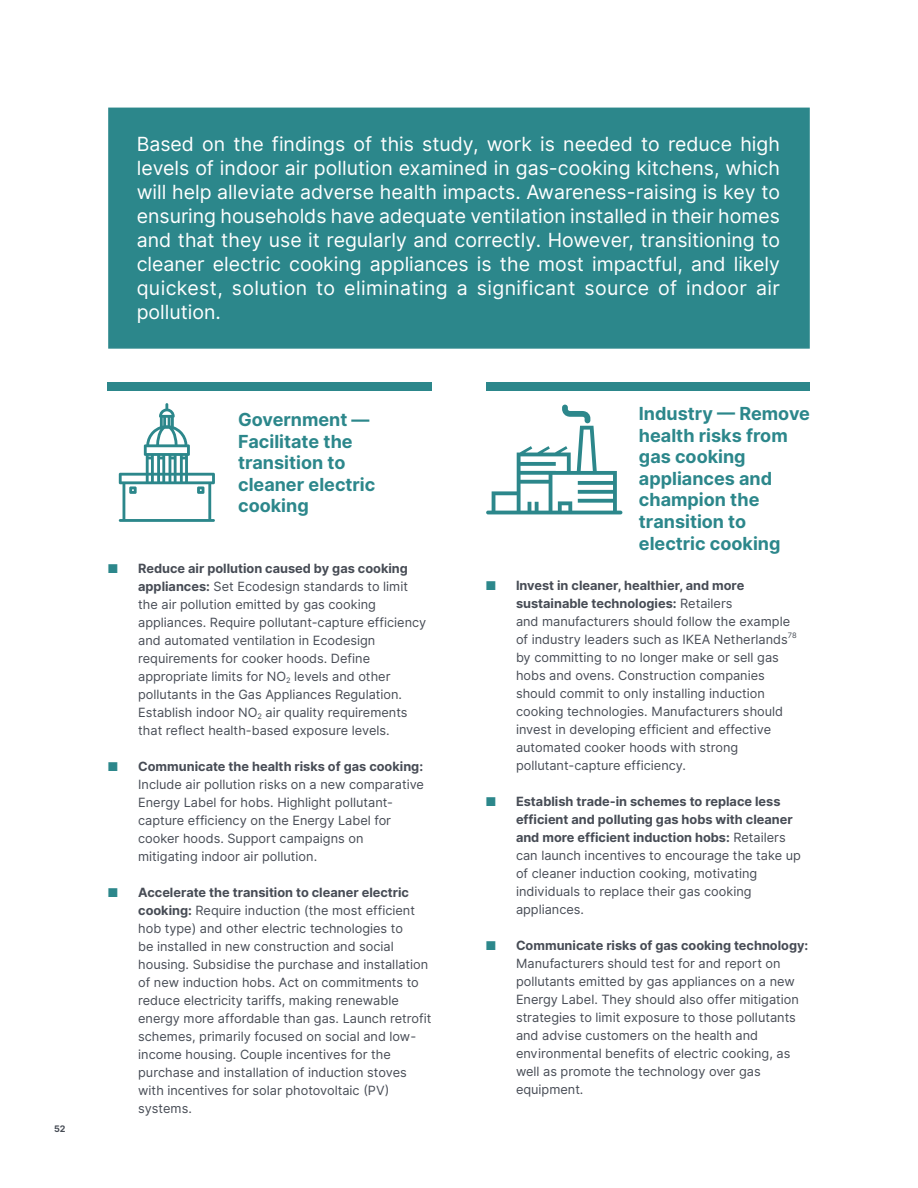
<style>
.page{position:relative;width:918px;height:1188px;background:#fff}
.page>*{position:absolute;margin:0;border:0;box-sizing:border-box;transform-origin:0 0}
.Body_Copy_-_Dark_Grey{font:19.5px/24px "Inter";letter-spacing:.02em;color:#fff;text-align:justify}
.Body_Copy_-_Dark_Grey-2{font:700 18px/21.6px "Inter";color:#2c878b}
.Body_Copy_-_Dark_Grey-3{font:12.75px/18px "Inter";color:#474c55}
.t1{font:700 9px "Inter";color:#474c55}
.Body_Copy_-_Dark_Grey-4{font:7.5px "Inter";color:#474c55}
.s1{color:#2c878b}
.s2{font-weight:700}
</style>
<div class="page">
<div style="left:108px;top:383px;width:324px;height:8px;background:#2c878b"></div>
<div style="left:486px;top:383px;width:324px;height:8px;background:#2c878b"></div>
<svg style="left:119px;top:403px;width:96px;height:119px"></svg>
<svg style="left:486px;top:405px;width:136px;height:109px"></svg>
<div style="left:108px;top:108px;width:702px;height:241px;background:#2c878b;border:2px solid #2c878b"></div>
<p class="t1" style="left:54px;top:1123px;width:13px">52</p>
<p class="Body_Copy_-_Dark_Grey" style="left:137px;top:132px;width:645px">Based on the findings of this study, work is needed to reduce high levels of indoor air pollution examined in gas-cooking kitchens, which will help alleviate adverse health impacts. Awareness-raising is key to ensuring households have adequate ventilation installed in their homes and that they use it regularly and correctly. However, transitioning to cleaner electric cooking appliances is the most impactful, and likely quickest, solution to eliminating a significant source of indoor air pollution.</p>
<p class="Body_Copy_-_Dark_Grey-2" style="left:238px;top:409px;width:139px">Government —<br>Facilitate the transition to cleaner electric cooking</p>
<p class="Body_Copy_-_Dark_Grey-2" style="left:639px;top:403px;width:173px">Industry — Remove health risks from gas cooking appliances and champion the transition to electric cooking</p>
<p class="Body_Copy_-_Dark_Grey-3" style="left:138px;top:560px;width:290px;text-indent:-30px"><span class="s1">■</span> <span class="s2">Reduce air pollution caused by gas cooking appliances:</span> Set Ecodesign standards to limit the air pollution emitted by gas cooking appliances. Require pollutant-capture efficiency and automated ventilation in Ecodesign requirements for cooker hoods. Define appropriate limits for NO<sub>2</sub> levels and other pollutants in the Gas Appliances Regulation.<br>Establish indoor NO<sub>2</sub> air quality requirements that reflect health-based exposure levels.</p>
<p class="Body_Copy_-_Dark_Grey-3" style="left:138px;top:758px;width:287px;text-indent:-30px"><span class="s1">■</span> <span class="s2">Communicate the health risks of gas cooking:<br></span>Include air pollution risks on a new comparative Energy Label for hobs. Highlight pollutant&shy;capture efficiency on the Energy Label for cooker hoods. Support campaigns on mitigating indoor air pollution.</p>
<p class="Body_Copy_-_Dark_Grey-3" style="left:138px;top:884px;width:295px;text-indent:-30px"><span class="s1">■</span> <span class="s2">Accelerate the transition to cleaner electric cooking:</span> Require induction (the most efficient hob type) and other electric technologies to<br>be installed in new construction and social housing. Subsidise the purchase and installation of new induction hobs. Act on commitments to reduce electricity tariffs, making renewable energy more affordable than gas. Launch retrofit schemes, primarily focused on social and low&shy;income housing. Couple incentives for the purchase and installation of induction stoves with incentives for solar photovoltaic (PV) systems.</p>
<p class="Body_Copy_-_Dark_Grey-3" style="left:516px;top:576px;width:276px;text-indent:-30px"><span class="s1">■</span> <span class="s2">Invest in cleaner, healthier, and more sustainable technologies:</span> Retailers<br>and manufacturers should follow the example of industry leaders such as IKEA Netherlands</p>
<p class="Body_Copy_-_Dark_Grey-4" style="left:788px;top:630px;width:10px">78</p>
<p class="Body_Copy_-_Dark_Grey-3" style="left:516px;top:649px;width:269px">by committing to no longer make or sell gas hobs and ovens. Construction companies should commit to only installing induction cooking technologies. Manufacturers should invest in developing efficient and effective automated cooker hoods with strong pollutant-capture efficiency.</p>
<p class="Body_Copy_-_Dark_Grey-3" style="left:516px;top:793px;width:286px;text-indent:-30px"><span class="s1">■</span> <span class="s2">Establish trade-in schemes to replace less efficient and polluting gas hobs with cleaner and more efficient induction hobs:</span> Retailers can launch incentives to encourage the take up of cleaner induction cooking, motivating individuals to replace their gas cooking appliances.</p>
<p class="Body_Copy_-_Dark_Grey-3" style="left:516px;top:937px;width:294px;text-indent:-30px"><span class="s1">■</span> <span class="s2">Communicate risks of gas cooking technology:<br></span>Manufacturers should test for and report on pollutants emitted by gas appliances on a new Energy Label. They should also offer mitigation strategies to limit exposure to those pollutants and advise customers on the health and environmental benefits of electric cooking, as well as promote the technology over gas equipment.</p>
</div>
